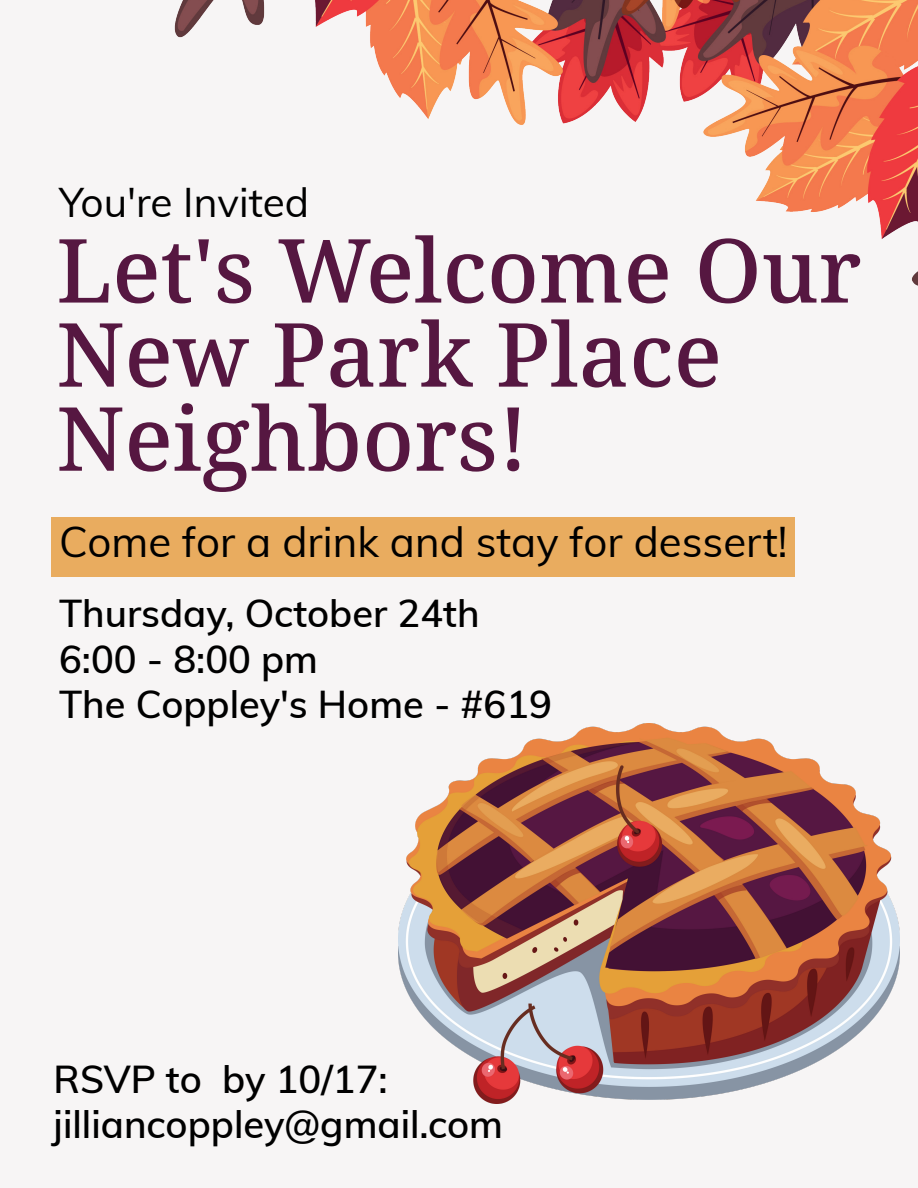
<style>
.page{position:relative;width:918px;height:1188px;background:#f7f5f5}
.page>*{position:absolute;margin:0;border:0;box-sizing:border-box;transform-origin:0 0}
.t1{font:500 88.5px/84.2px "Noto Serif";color:#561741}
.t2{font:42px "Muli";color:#000}
.t3{font:40.65px "Muli";color:#000}
.t4{font:600 38.1px/45.8px "Muli";color:#000}
.t5{font:600 37.95px/45.6px "Muli";color:#000}
</style>
<div class="page">
<img style="left:174px;top:0;width:744px;height:286px">
<div style="left:52px;top:517px;width:743px;height:60px;background:#e9ac5f"></div>
<img style="left:398px;top:724px;width:502px;height:380px">
<p class="t3" style="left:59px;top:172px;width:252px">You're Invited</p>
<h1 class="t1" style="left:56px;top:231px;width:807px">Let's Welcome Our<br>New Park Place<br>Neighbors!</h1>
<p class="t2" style="left:59px;top:512px;width:730px">Come for a drink and stay for dessert!</p>
<p class="t5" style="left:59px;top:589px;width:494px">Thursday, October 24th<br>6:00 - 8:00 pm<br>The Coppley's Home - #619</p>
<p class="t4" style="left:54px;top:1054px;width:451px">RSVP to by 10/17: jilliancoppley@gmail.com</p>
</div>
